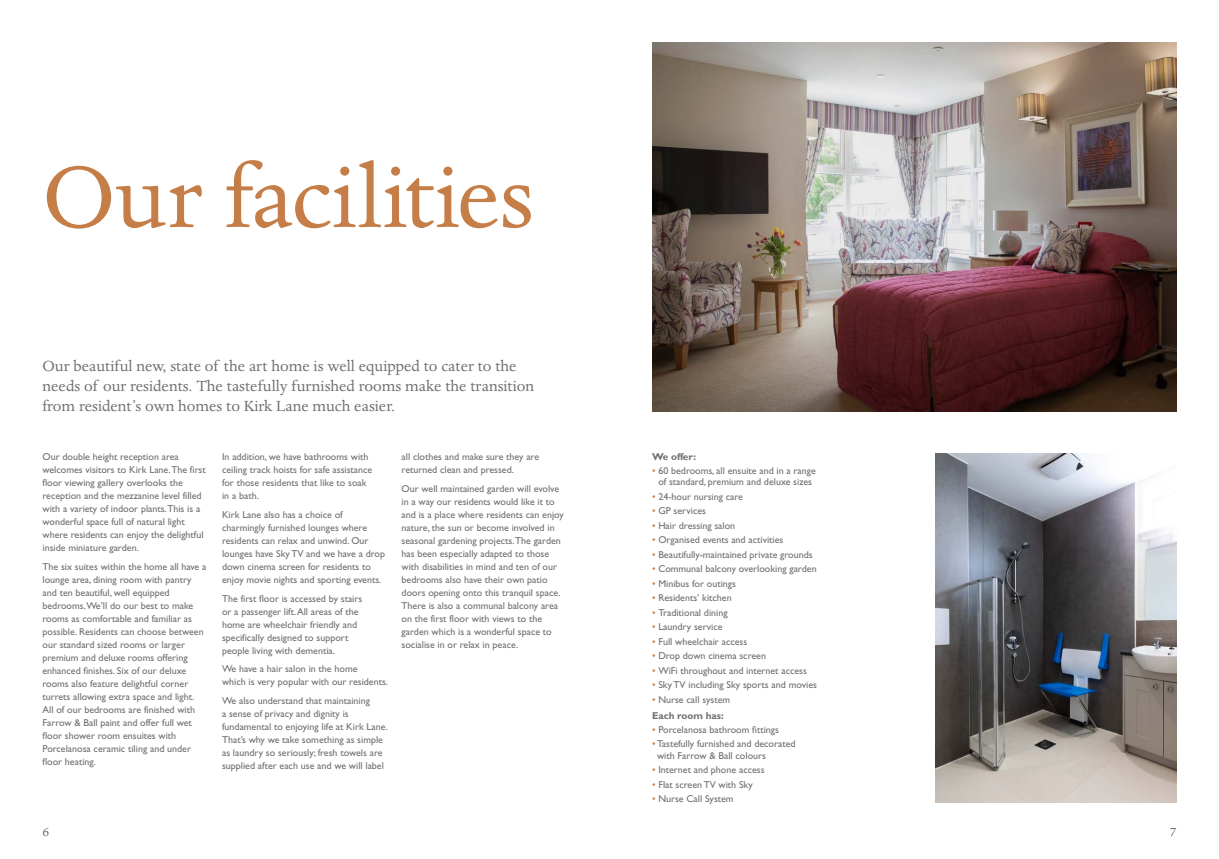
<style>
.page{position:relative;width:1219px;height:859px;background:#fff}
.page>*{position:absolute;margin:0;border:0;box-sizing:border-box;transform-origin:0 0}
.t1{font:100px "Dante MT Std";letter-spacing:-.005em;color:#c67e48}
.t2{font:17px/20px "Dante MT Std";color:#706f6f}
.t3{font:15px "Dante MT Std";color:#706f6f}
.t4{font:10px/13px "Gill Sans Std";color:#706f6f}
.t5{font:700 10px "Gill Sans Std";color:#706f6f}
.s1{color:#c67e48}
.s2{font-weight:700}
</style>
<div class="page">
<img style="left:652px;top:43px;width:524px;height:368px">
<img style="left:935px;top:454px;width:241px;height:348px">
<h1 class="t1" style="left:43px;top:138px;width:493px">Our facilities</h1>
<h2 class="t2" style="left:43px;top:356px;width:493px">Our beautiful new, state of the art home is well equipped to cater to the needs of our residents. The tastefully furnished rooms make the transition from resident’s own homes to Kirk Lane much easier.</h2>
<p class="t4" style="left:43px;top:451px;width:165px">Our double height reception area welcomes visitors to Kirk Lane.The first floor viewing gallery overlooks the reception and the mezzanine level filled with a variety of indoor plants.This is a wonderful space full of natural light where residents can enjoy the delightful inside miniature garden.</p>
<p class="t4" style="left:43px;top:560px;width:165px">The six suites within the home all have a lounge area, dining room with pantry and ten beautiful, well equipped bedrooms.We’ll do our best to make rooms as comfortable and familiar as possible. Residents can choose between our standard sized rooms or larger premium and deluxe rooms offering enhanced finishes. Six of our deluxe rooms also feature delightful corner turrets allowing extra space and light.<br>All of our bedrooms are finished with Farrow &amp; Ball paint and offer full wet floor shower room ensuites with Porcelanosa ceramic tiling and under floor heating.</p>
<p class="t4" style="left:222px;top:451px;width:152px">In addition, we have bathrooms with ceiling track hoists for safe assistance for those residents that like to soak in a bath.</p>
<p class="t4" style="left:222px;top:508px;width:164px">Kirk Lane also has a choice of charmingly furnished lounges where residents can relax and unwind. Our lounges have Sky TV and we have a drop down cinema screen for residents to enjoy movie nights and sporting events.</p>
<p class="t4" style="left:222px;top:592px;width:142px">The first floor is accessed by stairs or a passenger lift. All areas of the home are wheelchair friendly and specifically designed to support people living with dementia.</p>
<p class="t4" style="left:222px;top:663px;width:168px">We have a hair salon in the home<br>which is very popular with our residents.</p>
<p class="t4" style="left:222px;top:694px;width:167px">We also understand that maintaining<br>a sense of privacy and dignity is fundamental to enjoying life at Kirk Lane.<br>That’s why we take something as simple as laundry so seriously; fresh towels are supplied after each use and we will label</p>
<p class="t4" style="left:402px;top:451px;width:139px">all clothes and make sure they are returned clean and pressed.</p>
<p class="t4" style="left:402px;top:482px;width:164px">Our well maintained garden will evolve in a way our residents would like it to and is a place where residents can enjoy nature, the sun or become involved in seasonal gardening projects.The garden has been especially adapted to those with disabilities in mind and ten of our bedrooms also have their own patio doors opening onto this tranquil space.<br>There is also a communal balcony area on the first floor with views to the garden which is a wonderful space to socialise in or relax in peace.</p>
<p class="t5" style="left:652px;top:451px;width:46px">We offer:</p>
<p class="t4" style="left:652px;top:464px;width:165px;line-height:11.7px;text-align:center"><span class="s1">•</span> 60 bedrooms, all ensuite and in a range of standard, premium and deluxe sizes</p>
<p class="t4" style="left:652px;top:490px;width:92px"><span class="s1">•</span> 24-hour nursing care</p>
<p class="t4" style="left:652px;top:504px;width:56px"><span class="s1">•</span> GP services</p>
<p class="t4" style="left:652px;top:519px;width:85px"><span class="s1">•</span> Hair dressing salon</p>
<p class="t4" style="left:652px;top:533px;width:133px"><span class="s1">•</span> Organised events and activities</p>
<p class="t4" style="left:652px;top:548px;width:162px"><span class="s1">•</span> Beautifully-maintained private grounds</p>
<p class="t4" style="left:652px;top:562px;width:166px"><span class="s1">•</span> Communal balcony overlooking garden</p>
<p class="t4" style="left:652px;top:577px;width:85px"><span class="s1">•</span> Minibus for outings</p>
<p class="t4" style="left:652px;top:591px;width:81px"><span class="s1">•</span> Residents’ kitchen</p>
<p class="t4" style="left:652px;top:606px;width:77px"><span class="s1">•</span> Traditional dining</p>
<p class="t4" style="left:652px;top:620px;width:72px"><span class="s1">•</span> Laundry service</p>
<p class="t4" style="left:652px;top:635px;width:97px"><span class="s1">•</span> Full wheelchair access</p>
<p class="t4" style="left:652px;top:650px;width:116px"><span class="s1">•</span> Drop down cinema screen</p>
<p class="t4" style="left:652px;top:664px;width:156px"><span class="s1">•</span> WiFi throughout and internet access</p>
<p class="t4" style="left:652px;top:679px;width:167px"><span class="s1">•</span> Sky TV including Sky sports and movies</p>
<p class="t4" style="left:652px;top:692px;width:80px;line-height:16px"><span class="s1">•</span> Nurse call system<br><span class="s2">Each room has:</span></p>
<p class="t4" style="left:652px;top:723px;width:128px"><span class="s1">•</span> Porcelanosa bathroom fittings</p>
<p class="t4" style="left:657px;top:738px;width:140px;line-height:11.7px;text-indent:-5px"><span class="s1">•</span> Tastefully furnished and decorated with Farrow &amp; Ball colours</p>
<p class="t4" style="left:652px;top:763px;width:114px"><span class="s1">•</span> Internet and phone access</p>
<p class="t4" style="left:652px;top:778px;width:102px"><span class="s1">•</span> Flat screen TV with Sky</p>
<p class="t4" style="left:652px;top:792px;width:83px"><span class="s1">•</span> Nurse Call System</p>
<h3 class="t3" style="left:43px;top:822px;width:8px">6</h3>
<h3 class="t3" style="left:1170px;top:822px;width:8px">7</h3>
</div>
